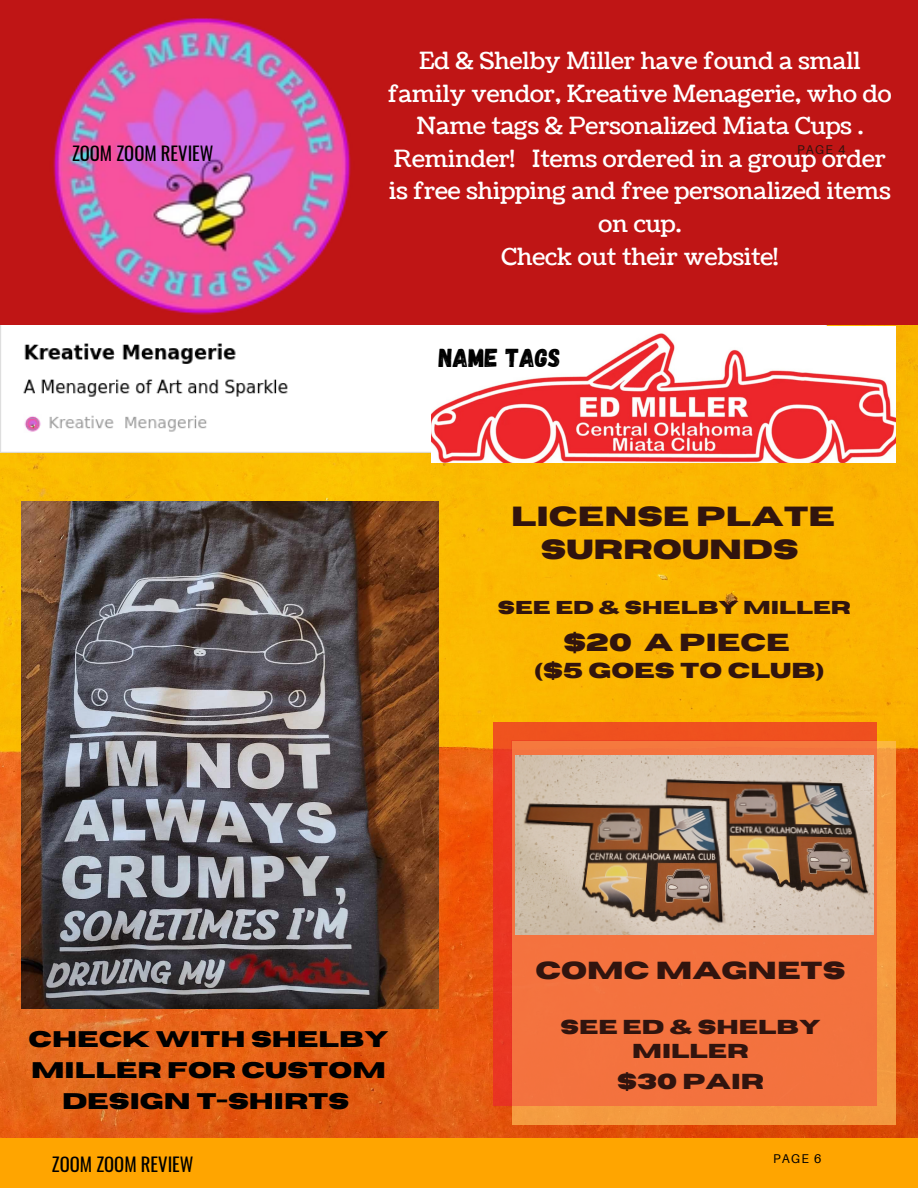
<style>
.page{position:relative;width:918px;height:1188px;background:#fff}
.page>*{position:absolute;margin:0;border:0;box-sizing:border-box;transform-origin:0 0}
.t1{font:700 27.6px "Horizon";color:#31140e}
.t2{font:25.95px "Gagalin";color:#000}
.t3{font:700 24.6px "Horizon";color:#31140e}
.t4{font:23.55px/32.7px "Coustard";color:#fff;text-align:center}
.t5{font:700 22.5px/30.9px "Horizon";color:#000;text-align:center}
.t6{font:700 21.6px "Horizon";color:#31140e}
.t7{font:700 20.1px/23.9px "Horizon";color:#31140e;text-align:center}
.t8{font:18.75px "Oswald";color:#000}
.t9{font:700 18.6px "Horizon";color:#31140e}
.t10{font:18.6px "Oswald";color:#000}
.t11{font:12.75px "Aileron";color:#000}
.t12{font:12.75px "Aileron";color:#31140e}
</style>
<div class="page">
<img style="left:0;top:325px;width:918px;height:863px">
<div style="left:0;top:1138px;width:918px;height:49px;background:#ffa500"></div>
<img style="left:22px;top:502px;width:417px;height:507px">
<img style="left:0;top:325px;width:826px;height:155px">
<div style="left:0;top:0;width:918px;height:325px;background:#bf1515"></div>
<img style="left:431px;top:327px;width:465px;height:136px">
<svg style="left:493px;top:722px;width:384px;height:384px;background:#ec4320"></svg>
<div style="left:512px;top:741px;width:384px;height:384px;background:#f59a40"></div>
<div style="left:512px;top:741px;width:365px;height:365px;background:#f4723f"></div>
<img style="left:22px;top:18px;width:362px;height:328px">
<img style="left:516px;top:756px;width:358px;height:179px">
<p class="t4" style="left:388px;top:45px;width:505px">Ed &amp; Shelby Miller have found a small family vendor, Kreative Menagerie, who do<br>Name tags &amp; Personalized Miata Cups .</p>
<p class="t4" style="left:389px;top:143px;width:503px">Reminder! Items ordered in a group order is free shipping and free personalized items on cup.</p>
<p class="t4" style="left:502px;top:241px;width:278px">Check out their website!</p>
<p class="t10" style="left:72px;top:139px;width:143px">ZOOM ZOOM REVIEW</p>
<p class="t12" style="left:797px;top:141px;width:50px">PAGE 4</p>
<p class="t2" style="left:439px;top:341px;width:123px">NAME TAGS</p>
<p class="t1" style="left:511px;top:503px;width:325px">LICENSE PLATE</p>
<p class="t1" style="left:541px;top:536px;width:259px">SURROUNDS</p>
<p class="t9" style="left:498px;top:598px;width:355px">SEE ED &amp; SHELBY MILLER</p>
<p class="t3" style="left:564px;top:631px;width:228px">$20 A PIECE</p>
<p class="t6" style="left:535px;top:660px;width:291px">($5 GOES TO CLUB)</p>
<p class="t5" style="left:28px;top:1024px;width:362px">CHECK WITH SHELBY<br>MILLER FOR CUSTOM<br>DESIGN T-SHIRTS</p>
<p class="t3" style="left:535px;top:959px;width:312px">COMC MAGNETS</p>
<p class="t7" style="left:560px;top:1016px;width:262px">SEE ED &amp; SHELBY<br>MILLER</p>
<p class="t6" style="left:617px;top:1070px;width:148px">$30 PAIR</p>
<p class="t8" style="left:52px;top:1149px;width:143px">ZOOM ZOOM REVIEW</p>
<p class="t11" style="left:773px;top:1151px;width:50px">PAGE 6</p>
</div>
